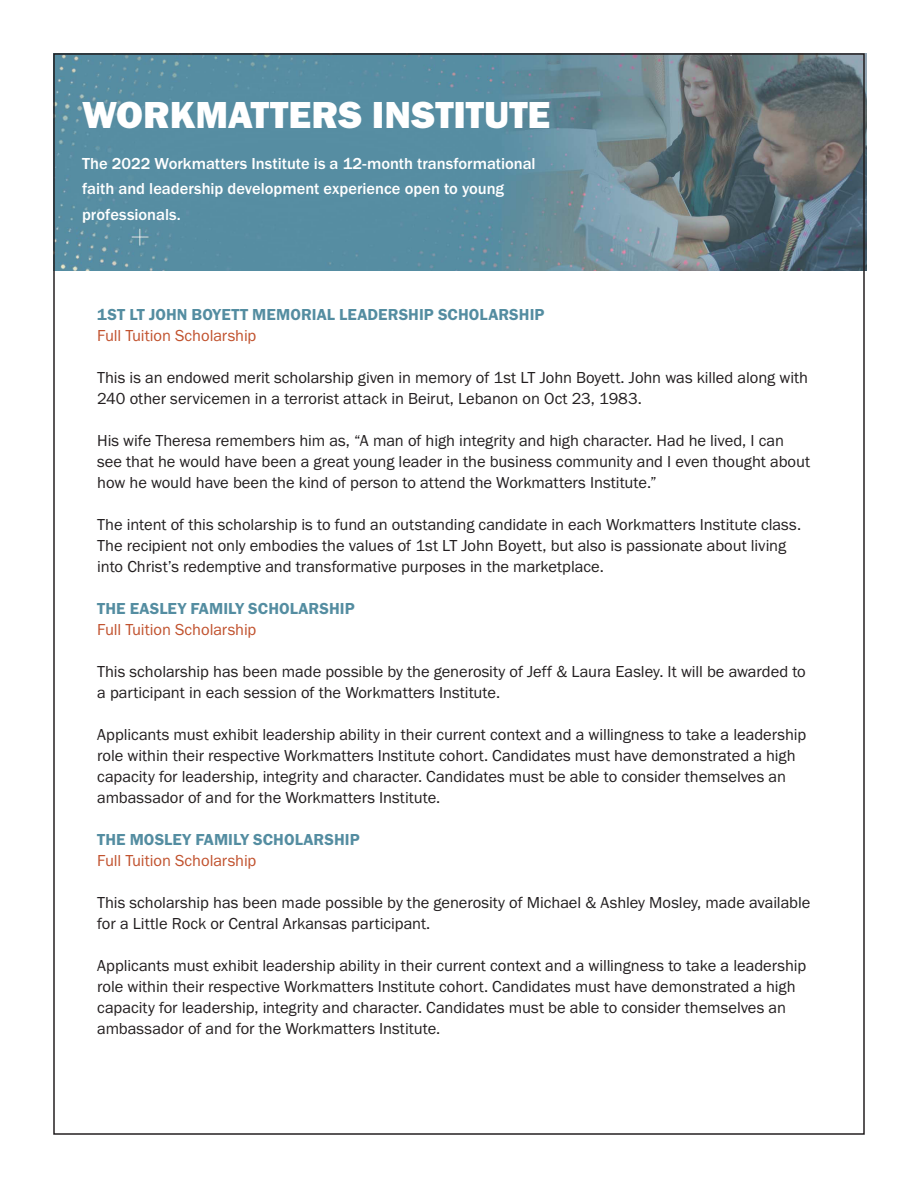
<style>
.page{position:relative;width:918px;height:1188px;background:#fff}
.page>*{position:absolute;margin:0;border:0;box-sizing:border-box;transform-origin:0 0}
.t1{font:39px "Franklin Gothic URW Hea";letter-spacing:-.005em;color:#fff}
.t2{font:16.5px/21px "Franklin Gothic URW Boo";letter-spacing:-.005em;color:#231f20}
.t3{font:500 16.5px/25.5px "Franklin Gothic URW";color:#fff}
.t4{font:16.5px "Franklin Gothic URW Dem";letter-spacing:.005em;color:#548da1}
.t5{font:16.5px "Franklin Gothic URW Boo";letter-spacing:-.005em;color:#c1522e}
</style>
<div class="page">
<img style="left:56px;top:53px;width:810px;height:217px">
<p class="t1" style="left:82px;top:89px;width:470px">WORKMATTERS INSTITUTE</p>
<p class="t3" style="left:82px;top:150px;width:455px">The 2022 Workmatters Institute is a 12-month transformational faith and leadership development experience open to young professionals.</p>
<p class="t4" style="left:97px;top:304px;width:449px">1ST LT JOHN BOYETT MEMORIAL LEADERSHIP SCHOLARSHIP</p>
<p class="t5" style="left:97px;top:325px;width:161px">Full Tuition Scholarship</p>
<p class="t2" style="left:97px;top:367px;width:712px">This is an endowed merit scholarship given in memory of 1st LT John Boyett. John was killed along with<br>240 other servicemen in a terrorist attack in Beirut, Lebanon on Oct 23, 1983.</p>
<p class="t2" style="left:97px;top:430px;width:715px">His wife Theresa remembers him as, “A man of high integrity and high character. Had he lived, I can see that he would have been a great young leader in the business community and I even thought about how he would have been the kind of person to attend the Workmatters Institute.”</p>
<p class="t2" style="left:97px;top:514px;width:705px">The intent of this scholarship is to fund an outstanding candidate in each Workmatters Institute class.<br>The recipient not only embodies the values of 1st LT John Boyett, but also is passionate about living into Christ’s redemptive and transformative purposes in the marketplace.</p>
<p class="t4" style="left:97px;top:598px;width:259px">THE EASLEY FAMILY SCHOLARSHIP</p>
<p class="t5" style="left:97px;top:619px;width:161px">Full Tuition Scholarship</p>
<p class="t2" style="left:97px;top:661px;width:710px">This scholarship has been made possible by the generosity of Jeff &amp; Laura Easley. It will be awarded to a participant in each session of the Workmatters Institute.</p>
<p class="t2" style="left:97px;top:724px;width:710px">Applicants must exhibit leadership ability in their current context and a willingness to take a leadership role within their respective Workmatters Institute cohort. Candidates must have demonstrated a high capacity for leadership, integrity and character. Candidates must be able to consider themselves an ambassador of and for the Workmatters Institute.</p>
<p class="t4" style="left:97px;top:829px;width:264px">THE MOSLEY FAMILY SCHOLARSHIP</p>
<p class="t5" style="left:97px;top:850px;width:161px">Full Tuition Scholarship</p>
<p class="t2" style="left:97px;top:892px;width:715px">This scholarship has been made possible by the generosity of Michael &amp; Ashley Mosley, made available for a Little Rock or Central Arkansas participant.</p>
<p class="t2" style="left:97px;top:955px;width:710px">Applicants must exhibit leadership ability in their current context and a willingness to take a leadership role within their respective Workmatters Institute cohort. Candidates must have demonstrated a high capacity for leadership, integrity and character. Candidates must be able to consider themselves an ambassador of and for the Workmatters Institute.</p>
</div>
